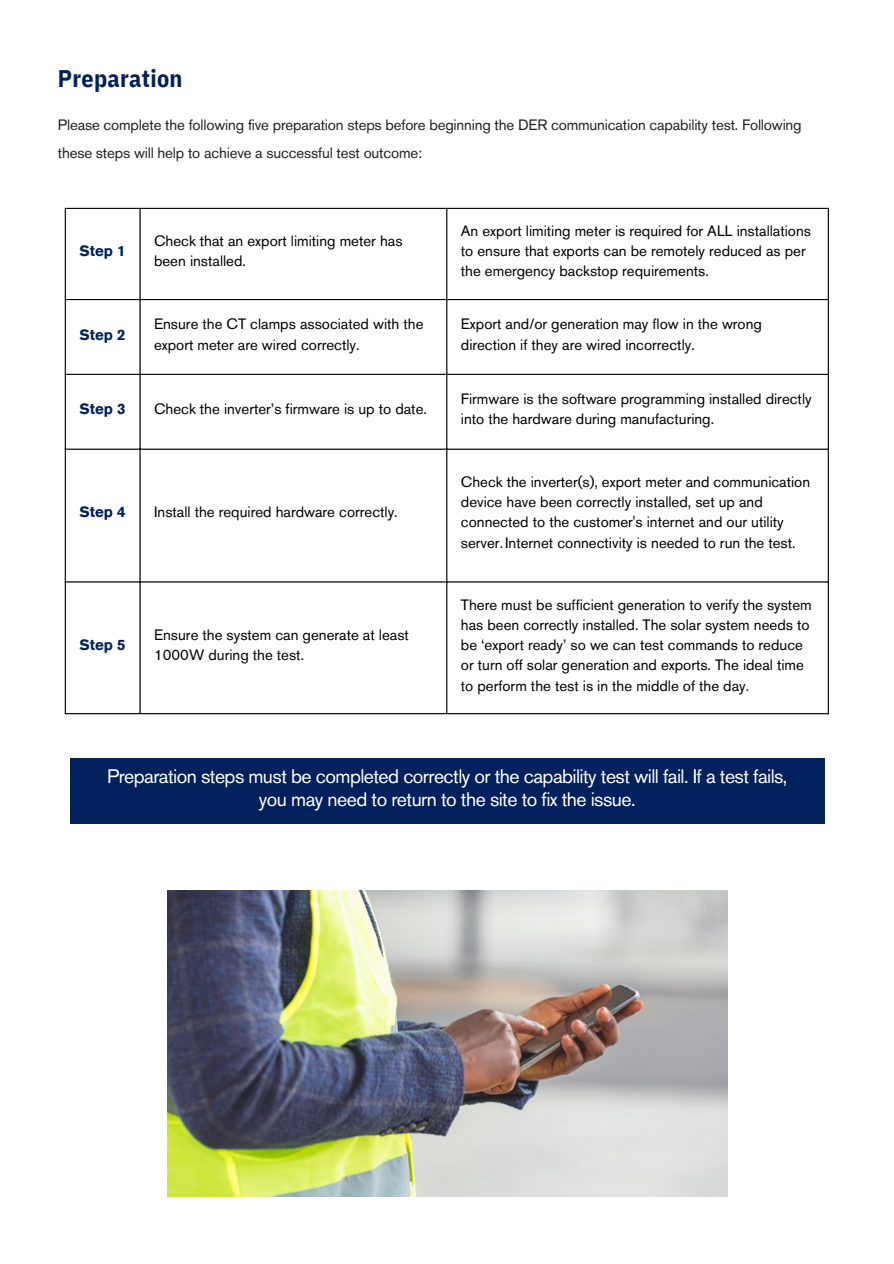
<style>
.page{position:relative;width:894px;height:1264px;background:#fff}
.page>*{position:absolute;margin:0;border:0;box-sizing:border-box;transform-origin:0 0}
.t1{font:700 24px "IBM Plex Sans Cond";letter-spacing:.01em;color:#00215b}
.t2{font:19.5px/22.5px "Akzidenz Grotesk Pro";letter-spacing:-.03em;color:#fff;text-align:center}
.t3{font:15px/20.2px "Akzidenz Grotesk Pro";color:#000}
.t4{font:15px/28.2px "Akzidenz Grotesk Pro";letter-spacing:-.01em;color:#231f20}
.t5{font:700 15px "Akzidenz Grotesk Pro";color:#00215b}
</style>
<div class="page">
<hr style="left:65px;top:209px;width:1px;height:504px;background:#000">
<hr style="left:139px;top:209px;width:1px;height:504px;background:#000">
<hr style="left:446px;top:209px;width:1px;height:504px;background:#000">
<hr style="left:827px;top:209px;width:1px;height:504px;background:#000">
<hr style="left:65px;top:208px;width:763px;height:1px;background:#000">
<hr style="left:65px;top:299px;width:763px;height:1px;background:#000">
<hr style="left:65px;top:374px;width:763px;height:1px;background:#000">
<hr style="left:65px;top:448px;width:763px;height:2px;background:#000">
<hr style="left:65px;top:581px;width:763px;height:1px;background:#000">
<hr style="left:65px;top:713px;width:763px;height:1px;background:#000">
<img style="left:167px;top:890px;width:560px;height:306px">
<div style="left:70px;top:758px;width:754px;height:65px;background:#00215b"></div>
<p class="t1" style="left:58px;top:62px;width:126px">Preparation</p>
<h2 class="t4" style="left:58px;top:112px;width:745px">Please complete the following five preparation steps before beginning the DER communication capability test. Following these steps will help to achieve a successful test outcome:</h2>
<h1 class="t5" style="left:79px;top:245px;width:48px">Step 1</h1>
<p class="t3" style="left:154px;top:232px;width:250px">Check that an export limiting meter has been installed.</p>
<p class="t3" style="left:461px;top:222px;width:351px">An export limiting meter is required for ALL installations to ensure that exports can be remotely reduced as per the emergency backstop requirements.</p>
<p class="t5" style="left:79px;top:328px;width:48px">Step 2</p>
<p class="t3" style="left:154px;top:315px;width:271px">Ensure the CT clamps associated with the export meter are wired correctly.</p>
<p class="t3" style="left:461px;top:315px;width:302px">Export and/or generation may flow in the wrong direction if they are wired incorrectly.</p>
<p class="t5" style="left:79px;top:403px;width:48px">Step 3</p>
<p class="t3" style="left:154px;top:400px;width:274px">Check the inverter’s firmware is up to date.</p>
<p class="t3" style="left:461px;top:390px;width:352px">Firmware is the software programming installed directly into the hardware during manufacturing.</p>
<p class="t5" style="left:79px;top:506px;width:48px">Step 4</p>
<p class="t3" style="left:154px;top:503px;width:245px">Install the required hardware correctly.</p>
<p class="t5" style="left:79px;top:639px;width:48px">Step 5</p>
<p class="t3" style="left:154px;top:626px;width:256px">Ensure the system can generate at least<br>1000W during the test.</p>
<p class="t3" style="left:461px;top:473px;width:351px">Check the inverter(s), export meter and communication device have been correctly installed, set up and connected to the customer's internet and our utility server. Internet connectivity is needed to run the test.</p>
<p class="t3" style="left:461px;top:595px;width:352px">There must be sufficient generation to verify the system has been correctly installed. The solar system needs to be ‘export ready’ so we can test commands to reduce or turn off solar generation and exports. The ideal time to perform the test is in the middle of the day.</p>
<p class="t2" style="left:107px;top:767px;width:681px">Preparation steps must be completed correctly or the capability test will fail. If a test fails, you may need to return to the site to fix the issue.</p>
</div>
